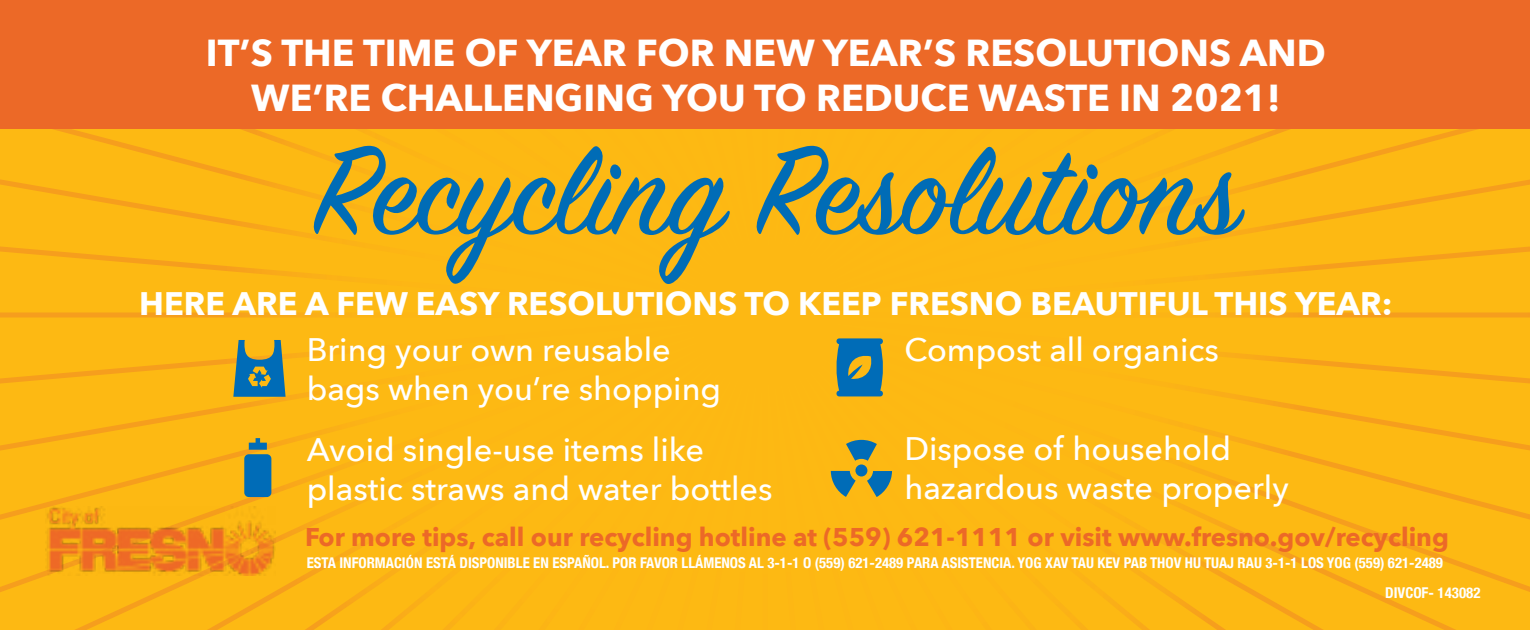
<style>
.page{position:relative;width:1530px;height:630px;background:#fff}
.page>*{position:absolute;margin:0;border:0;box-sizing:border-box;transform-origin:0 0}
.Main_Header_Side_01{font:139.25px "Sign Painter House Script";color:#006cb6}
.Main_Tagline_Side_01{font:700 37.5px "Avenir Next";color:#fff}
.Main_Paragraph_Side{font:500 32.5px/39px "Avenir Next";color:#fff}
.Main_Sub_Tagline_Sid{font:700 32.5px "Avenir Next";color:#fff}
.CTA_Paragraph_Side_0{font:700 25.5px "Avenir Next";color:#ec6927}
.t1{font:700 condensed 15px "Helvetica Neue";color:#fff}
.Disclaimer_Side_01{font:700 condensed 14.75px "Helvetica Neue";color:#fff}
</style>
<div class="page">
<div style="left:0;top:128px;width:1530px;height:502px;background:#fdb913"></div>
<div style="left:0;top:0;width:1530px;height:128px;background:#ec6927"></div>
<svg style="left:233px;top:340px;width:53px;height:57px"></svg>
<svg style="left:836px;top:338px;width:48px;height:58px"></svg>
<svg style="left:831px;top:440px;width:61px;height:57px"></svg>
<div style="left:855px;top:465px;width:12px;height:11px;background:#006cb7;border-radius:50%"></div>
<div style="left:244px;top:454px;width:27px;height:43px;background:#006cb7;border-radius:5px"></div>
<svg style="left:249px;top:438px;width:18px;height:12px"></svg>
<img style="left:46px;top:507px;width:229px;height:68px">
<h1 class="Main_Tagline_Side_01" style="left:206px;top:21px;width:1122px">IT’S THE TIME OF YEAR FOR NEW YEAR’S RESOLUTIONS AND</h1>
<h1 class="Main_Tagline_Side_01" style="left:251px;top:66px;width:1031px">WE’RE CHALLENGING YOU TO REDUCE WASTE IN 2021!</h1>
<p class="Main_Header_Side_01" style="left:313px;top:106px;width:928px">Recycling Resolutions</p>
<h2 class="Main_Sub_Tagline_Sid" style="left:139px;top:275px;width:1255px">HERE ARE A FEW EASY RESOLUTIONS TO KEEP FRESNO BEAUTIFUL THIS YEAR:</h2>
<p class="Main_Paragraph_Side" style="left:307px;top:329px;width:366px">Bring your own reusable</p>
<p class="Main_Paragraph_Side" style="left:307px;top:368px;width:416px">bags when you’re shopping</p>
<p class="Main_Paragraph_Side" style="left:307px;top:429px;width:467px">Avoid single-use items like plastic straws and water bottles</p>
<p class="Main_Paragraph_Side" style="left:904px;top:329px;width:316px">Compost all organics</p>
<p class="Main_Paragraph_Side" style="left:904px;top:428px;width:328px">Dispose of household</p>
<p class="Main_Paragraph_Side" style="left:904px;top:467px;width:386px">hazardous waste properly</p>
<p class="CTA_Paragraph_Side_0" style="left:305px;top:515px;width:1145px">For more tips, call our recycling hotline at (559) 621-1111 or visit www.fresno.gov/recycling</p>
<p class="Disclaimer_Side_01" style="left:307px;top:550px;width:1138px">ESTA INFORMACIÓN ESTÁ DISPONIBLE EN ESPAÑOL. POR FAVOR LLÁMENOS AL 3-1-1 O (559) 621-2489 PARA ASISTENCIA. YOG XAV TAU KEV PAB THOV HU TUAJ RAU 3-1-1 LOS YOG (559) 621-2489</p>
<p class="t1" style="left:1385px;top:580px;width:97px">DIVCOF- 143082</p>
</div>
